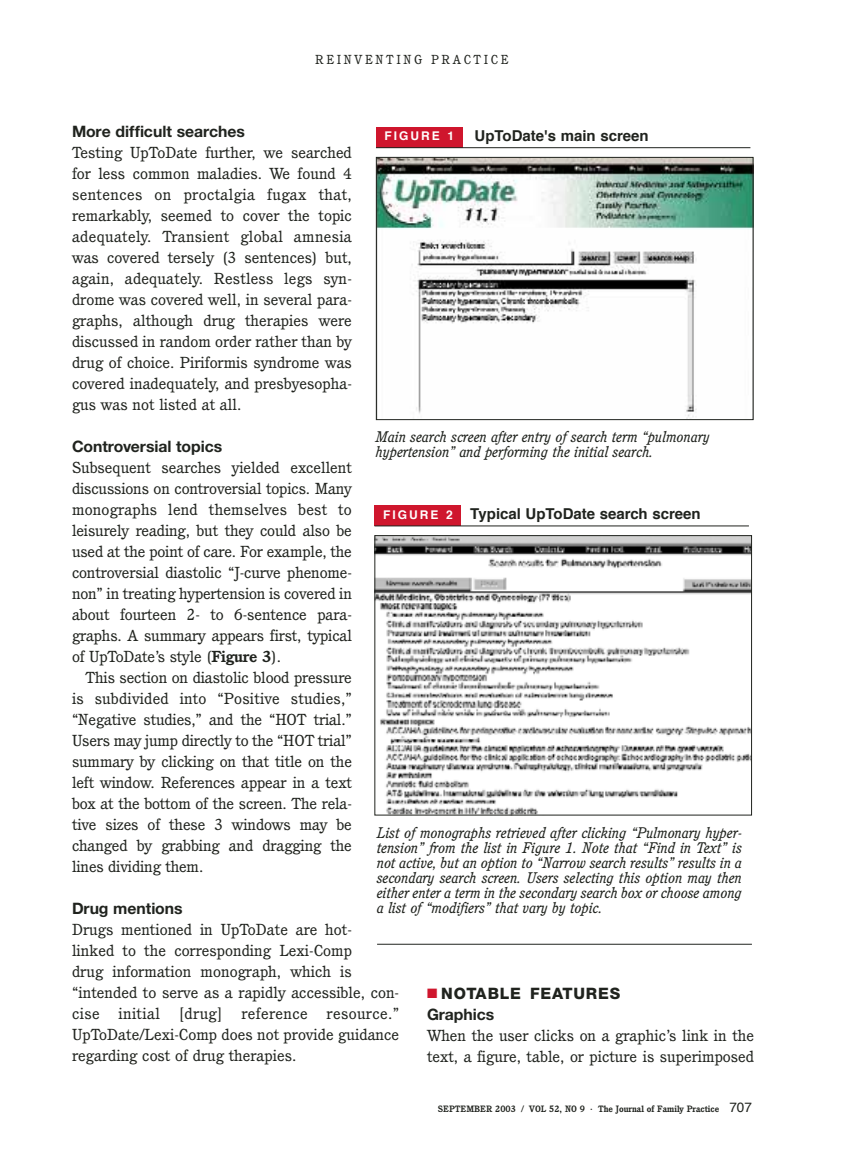
<style>
.page{position:relative;width:851px;height:1161px;background:#fff}
.page>*{position:absolute;margin:0;border:0;box-sizing:border-box;transform-origin:0 0}
.t1{font:700 15.75px "Helvetica Neue";color:#20231e}
.t2{font:800 15.75px/21px "Helvetica Neue";letter-spacing:.06em;color:#20231e}
.t3{font:15.6px/21px "Cushing";color:#20231e;text-align:justify;scale:1.06 1}
.t4{font:italic 15px/15px "Cushing";color:#20231e;text-align:justify}
.t5{font:700 15px "Helvetica";color:#20231e}
.t6{font:12.75px "Cushing";letter-spacing:.21em;color:#20231e}
.t7{font:700 12px "Helvetica";letter-spacing:.165em;color:#fff}
.t8{font:700 9px "Cushing";color:#20231e}
.s1{font-weight:700}
.s2{font-size:12px;color:#fff}
.s3{color:#cf162d}
.s4{font-family:"Helvetica";font-weight:400;font-size:13.5px}
</style>
<div class="page">
<div style="left:374px;top:505px;width:87px;height:21px;background:#cf162d"></div>
<hr style="left:374px;top:526px;width:374px;height:1px;background:#20231e">
<img style="left:376px;top:537px;width:374px;height:276px">
<div style="left:374px;top:535px;width:378px;height:280px;border:1px solid #20231e"></div>
<hr style="left:377px;top:944px;width:375px;height:1px;background:#20231e">
<div style="left:376px;top:127px;width:87px;height:21px;background:#cf162d"></div>
<hr style="left:376px;top:147px;width:374px;height:1px;background:#20231e">
<img style="left:378px;top:159px;width:373px;height:259px">
<div style="left:376px;top:157px;width:377px;height:263px;border:1px solid #20231e"></div>
<p class="t6" style="left:315px;top:54px;width:195px">REINVENTING PRACTICE</p>
<p class="t1" style="left:72px;top:126px;width:174px">More difficult searches</p>
<p class="t3" style="left:72px;top:144px;width:265px">Testing UpToDate further, we searched for less common maladies. We found 4 sentences on proctalgia fugax that, remarkably, seemed to cover the topic adequately. Transient global amnesia was covered tersely (3 sentences) but, again, adequately. Restless legs syn&shy;drome was covered well, in several para&shy;graphs, although drug therapies were discussed in random order rather than by drug of choice. Piriformis syndrome was covered inadequately, and presbyesopha&shy;gus was not listed at all.</p>
<p class="t1" style="left:72px;top:441px;width:152px">Controversial topics</p>
<p class="t3" style="left:72px;top:459px;width:265px">Subsequent searches yielded excellent discussions on controversial topics. Many monographs lend themselves best to leisurely reading, but they could also be used at the point of care. For example, the controversial diastolic “J-curve phenome&shy;non” in treating hypertension is covered in about fourteen 2- to 6-sentence para&shy;graphs. A summary appears first, typical of UpToDate’s style (<span class="s1">Figure 3</span>).</p>
<p class="t3" style="left:72px;top:669px;width:265px;text-indent:13px">This section on diastolic blood pressure is subdivided into “Positive studies,” “Negative studies,” and the “HOT trial.” Users may jump directly to the “HOT trial” summary by clicking on that title on the left window. References appear in a text box at the bottom of the screen. The rela&shy;tive sizes of these 3 windows may be changed by grabbing and dragging the lines dividing them.</p>
<p class="t1" style="left:72px;top:903px;width:112px">Drug mentions</p>
<p class="t3" style="left:72px;top:921px;width:310px;text-align:left">Drugs mentioned in UpToDate are hot-<br>linked to the corresponding Lexi-Comp<br>drug information monograph, which is “intended to serve as a rapidly accessible, con&shy;cise initial [drug] reference resource.” UpToDate/Lexi-Comp does not provide guidance regarding cost of drug therapies.</p>
<p class="t5" style="left:474px;top:129px;width:176px">UpToDate's main screen</p>
<p class="t7" style="left:384px;top:131px;width:71px">FIGURE 1</p>
<p class="t4" style="left:376px;top:430px;width:335px">Main search screen after entry of search term “pulmonary hypertension” and performing the initial search.</p>
<p class="t5" style="left:383px;top:508px;width:319px"><span class="s2">F I G U R E 2</span> Typical UpToDate search screen</p>
<p class="t4" style="left:377px;top:826px;width:366px">List of monographs retrieved after clicking “Pulmonary hyper&shy;tension” from the list in Figure 1. Note that “Find in Text” is not active, but an option to “Narrow search results” results in a secondary search screen. Users selecting this option may then either enter a term in the secondary search box or choose among a list of “modifiers” that vary by topic.</p>
<p class="t2" style="left:427px;top:984px;width:195px"><span class="s3">■</span> NOTABLE FEATURES<br><span class="s1">Graphics</span></p>
<p class="t3" style="left:427px;top:1026px;width:310px">When the user clicks on a graphic’s link in the text, a figure, table, or picture is superimposed</p>
<p class="t8" style="left:438px;top:1106px;width:315px">SEPTEMBER 2003 / VOL 52, NO 9 · The Journal of Family Practice <span class="s4">707</span></p>
</div>
